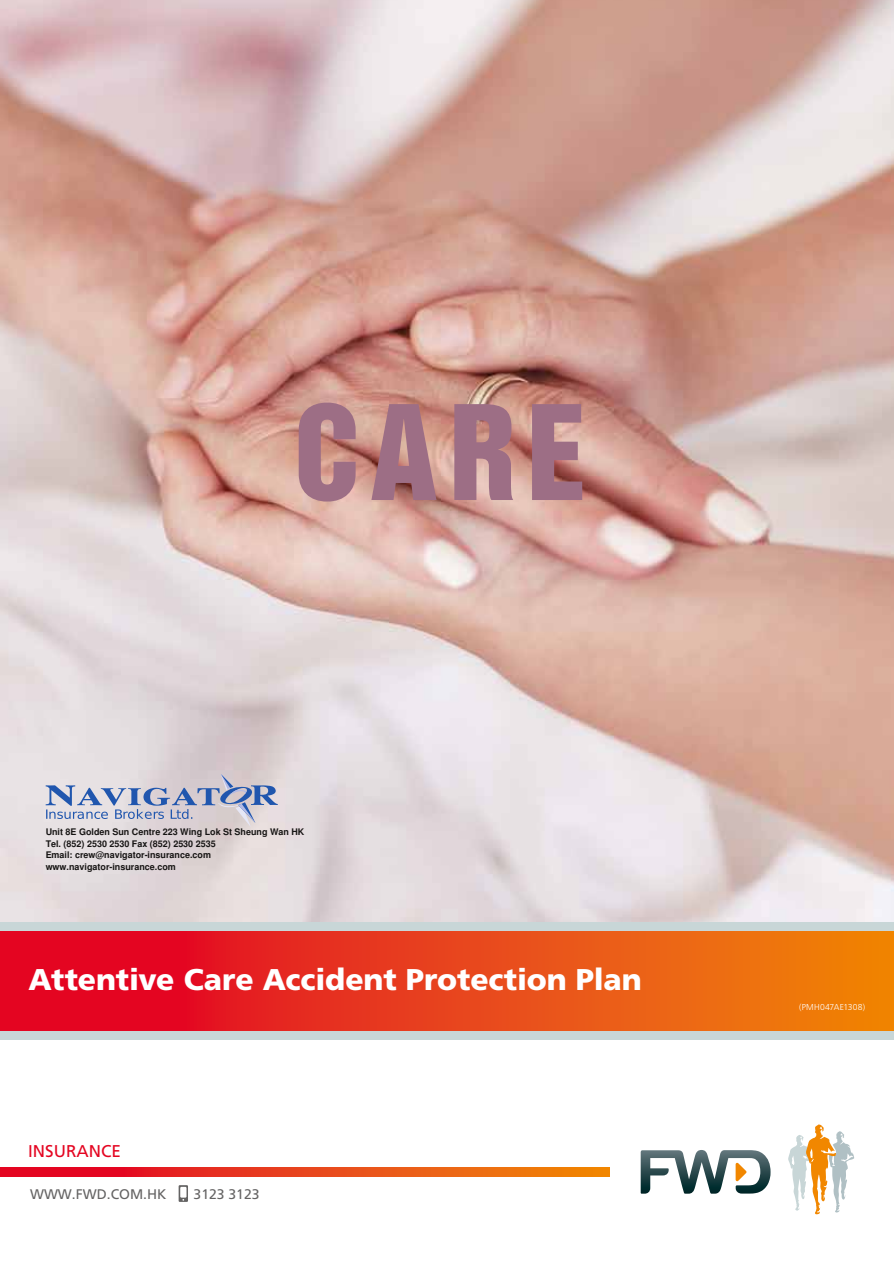
<style>
.page{position:relative;width:894px;height:1263px;background:#fff}
.page>*{position:absolute;margin:0;border:0;box-sizing:border-box;transform-origin:0 0}
.t1{font:900 30px "Frutiger";letter-spacing:-.005em;color:#fff}
.t2{font:17.1px "Frutiger";color:#e40521}
.t3{font:13.95px "Frutiger";color:#646363}
.t4{font:700 9.15px/11.7px "Nimbus San L";color:#161413}
.t5{font:300 8.55px "Frutiger";letter-spacing:.015em;color:#fff}
</style>
<div class="page">
<img style="left:0;top:0;width:894px;height:922px">
<svg style="left:0;top:930px;width:894px;height:101px;background:#e8411b"></svg>
<div style="left:0;top:1031px;width:894px;height:9px;background:#c8d6d7"></div>
<div style="left:0;top:922px;width:894px;height:8px;background:#c8d6d7"></div>
<svg style="left:179px;top:1185px;width:9px;height:17px"></svg>
<div style="left:180px;top:1187px;width:6px;height:10px;background:#fff"></div>
<svg style="left:641px;top:1150px;width:129px;height:44px"></svg>
<svg style="left:788px;top:1124px;width:66px;height:90px"></svg>
<svg style="left:1px;top:1167px;width:608px;height:9px;background:#e84119"></svg>
<svg style="left:299px;top:403px;width:57px;height:99px;background:#ae7c87"></svg>
<svg style="left:371px;top:404px;width:65px;height:96px;background:#ac7a83"></svg>
<svg style="left:454px;top:404px;width:59px;height:96px;background:#a97989"></svg>
<svg style="left:532px;top:404px;width:50px;height:96px;background:#a77584"></svg>
<svg style="left:46px;top:774px;width:232px;height:53px;background:#bfc1d1"></svg>
<p class="t4" style="left:46px;top:826px;width:260px">Unit 8E Golden Sun Centre 223 Wing Lok St Sheung Wan HK Tel. (852) 2530 2530 Fax (852) 2530 2535<br>Email: crew@navigator-insurance.com www.navigator-insurance.com</p>
<h1 class="t1" style="left:29px;top:961px;width:614px">Attentive Care Accident Protection Plan</h1>
<h2 class="t2" style="left:28px;top:1140px;width:94px">INSURANCE</h2>
<h3 class="t3" style="left:30px;top:1185px;width:138px">WWW.FWD.COM.HK</h3>
<h3 class="t3" style="left:194px;top:1185px;width:67px">3123 3123</h3>
<p class="t5" style="left:799px;top:1002px;width:68px">(PMH047AE1308)</p>
</div>
